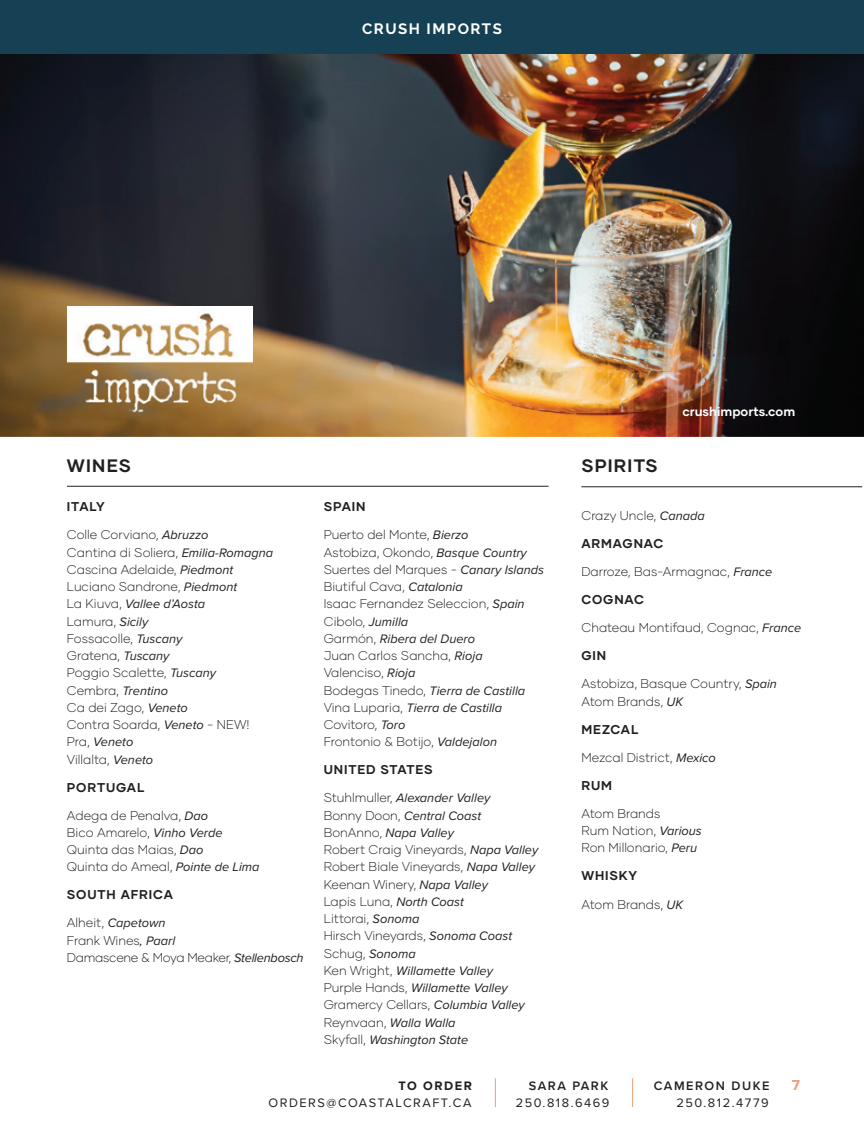
<style>
.page{position:relative;width:864px;height:1134px;background:#fff}
.page>*{position:absolute;margin:0;border:0;box-sizing:border-box;transform-origin:0 0}
.t1{font:700 18px "Gilmer";letter-spacing:.07em;color:#231f20}
.t2{font:700 15px "Raleway";letter-spacing:.1em;color:#fff}
.t3{font:700 15px "Proxima Nova";color:#eaa07c}
.t4{font:300 12.75px/17.2px "Gilmer";color:#231f20}
.t5{font:italic 12.75px/17.2px "Proxima Nova";color:#231f20}
.t6{font:300 12.75px/17.2px "Gilmer";letter-spacing:-.02em;color:#231f20}
.t7{font:700 12.75px "Gilmer";letter-spacing:.07em;color:#231f20}
.t8{font:12.75px "Proxima Nova";letter-spacing:.12em;color:#231f20}
.t9{font:600 12.75px "Proxima Nova";letter-spacing:.12em;color:#231f20}
.t10{font:700 12.75px "Gilmer";color:#fff}
.t11{font:700 12.75px "Proxima Nova";letter-spacing:.12em;color:#231f20}
.s1{font-family:"Proxima Nova";font-weight:400;font-style:italic}
.s2{font-family:"Gilmer";font-weight:300;font-style:normal}
.s3{font-weight:700}
</style>
<div class="page">
<svg style="left:632px;top:1078px;width:1px;height:29px"></svg>
<svg style="left:495px;top:1078px;width:1px;height:29px"></svg>
<hr style="left:67px;top:486px;width:482px;height:1px;background:#231f20">
<img style="left:0;top:54px;width:864px;height:383px">
<div style="left:0;top:0;width:864px;height:54px;background:#164154"></div>
<hr style="left:581px;top:487px;width:281px;height:1px;background:#231f20">
<img style="left:67px;top:306px;width:186px;height:110px">
<p class="t2" style="left:362px;top:20px;width:141px">CRUSH IMPORTS</p>
<h1 class="t1" style="left:67px;top:455px;width:65px">WINES</h1>
<p class="t7" style="left:67px;top:499px;width:39px">ITALY</p>
<p class="t4" style="left:67px;top:526px;width:208px">Colle Corviano, <span class="s1">Abruzzo<br></span>Cantina di Soliera, <span class="s1">Emilia-Romagna<br></span>Cascina Adelaide, <span class="s1">Piedmont<br></span>Luciano Sandrone, <span class="s1">Piedmont</span></p>
<p class="t5" style="left:67px;top:595px;width:140px"><span class="s2">La Kiuva,</span> Vallee d’Aosta</p>
<p class="t4" style="left:67px;top:612px;width:151px">Lamura, <span class="s1">Sicily<br></span>Fossacolle, <span class="s1">Tuscany<br></span>Gratena, <span class="s1">Tuscany<br></span>Poggio Scalette, <span class="s1">Tuscany</span></p>
<p class="t5" style="left:67px;top:681px;width:103px"><span class="s2">Cembra,</span> Trentino</p>
<p class="t4" style="left:67px;top:699px;width:184px">Ca dei Zago, <span class="s1">Veneto<br></span>Contra Soarda, <span class="s1">Veneto</span> - NEW!</p>
<p class="t5" style="left:67px;top:733px;width:68px"><span class="s2">Pra,</span> Veneto</p>
<p class="t4" style="left:67px;top:750px;width:88px">Villalta, <span class="s1">Veneto</span></p>
<p class="t4" style="left:67px;top:773px;width:143px;line-height:28px"><span class="s3">PORTUGAL<br></span>Adega de Penalva, <span class="s1">Dao</span></p>
<p class="t4" style="left:67px;top:824px;width:194px">Bico Amarelo, <span class="s1">Vinho Verde<br></span>Quinta das Maias, <span class="s1">Dao<br></span>Quinta do Ameal, <span class="s1">Pointe de Lima</span></p>
<p class="t7" style="left:67px;top:887px;width:107px">SOUTH AFRICA</p>
<p class="t5" style="left:67px;top:914px;width:100px"><span class="s2">Alheit,</span> Capetown</p>
<p class="t6" style="left:67px;top:932px;width:238px">Frank Wines<span class="s1">, Paarl<br></span>Damascene &amp; Moya Meaker, <span class="s1">Stellenbosch</span></p>
<p class="t7" style="left:324px;top:499px;width:43px">SPAIN</p>
<p class="t4" style="left:324px;top:526px;width:222px">Puerto del Monte, <span class="s1">Bierzo<br></span>Astobiza, Okondo, <span class="s1">Basque Country<br></span>Suertes del Marques - <span class="s1">Canary Islands<br></span>Biutiful Cava, <span class="s1">Catalonia<br></span>Isaac Fernandez Seleccion, <span class="s1">Spain<br></span>Cibolo, <span class="s1">Jumilla</span></p>
<p class="t5" style="left:324px;top:629px;width:153px"><span class="s2">Garmón,</span> Ribera del Duero</p>
<p class="t4" style="left:324px;top:647px;width:160px">Juan Carlos Sancha, <span class="s1">Rioja<br></span>Valenciso, <span class="s1">Rioja</span></p>
<p class="t5" style="left:324px;top:681px;width:203px"><span class="s2">Bodegas Tinedo,</span> Tierra de Castilla<br><span class="s2">Vina Luparia,</span> Tierra de Castilla</p>
<p class="t4" style="left:324px;top:716px;width:175px">Covitoro, <span class="s1">Toro<br></span>Frontonio &amp; Botijo, <span class="s1">Valdejalon</span></p>
<p class="t7" style="left:324px;top:762px;width:110px">UNITED STATES</p>
<p class="t5" style="left:324px;top:789px;width:168px"><span class="s2">Stuhlmuller,</span> Alexander Valley<br><span class="s2">Bonny Doon,</span> Central Coast<br><span class="s2">BonAnno,</span> Napa Valley</p>
<p class="t4" style="left:324px;top:841px;width:216px">Robert Craig Vineyards, <span class="s1">Napa Valley<br></span>Robert Biale Vineyards, <span class="s1">Napa Valley<br></span>Keenan Winery, <span class="s1">Napa Valley<br></span>Lapis Luna, <span class="s1">North Coast<br></span>Littorai, <span class="s1">Sonoma<br></span>Hirsch Vineyards, <span class="s1">Sonoma Coast<br></span>Schug, <span class="s1">Sonoma</span></p>
<p class="t5" style="left:324px;top:961px;width:186px"><span class="s2">Ken Wright,</span> Willamette Valley<br><span class="s2">Purple Hands,</span> Willamette Valley</p>
<p class="t4" style="left:324px;top:996px;width:203px">Gramercy Cellars, <span class="s1">Columbia Valley</span></p>
<p class="t5" style="left:324px;top:1013px;width:146px"><span class="s2">Reynvaan,</span> Walla Walla<br><span class="s2">Skyfall,</span> Washington State</p>
<p class="t10" style="left:682px;top:403px;width:114px">crushimports.com</p>
<h1 class="t1" style="left:581px;top:455px;width:78px">SPIRITS</h1>
<p class="t4" style="left:581px;top:507px;width:125px">Crazy Uncle, <span class="s1">Canada</span></p>
<p class="t4" style="left:581px;top:530px;width:192px;line-height:28px"><span class="s3">ARMAGNAC<br></span>Darroze, Bas-Armagnac, <span class="s1">France</span></p>
<p class="t7" style="left:581px;top:592px;width:64px">COGNAC</p>
<p class="t4" style="left:581px;top:614px;width:221px;line-height:28px">Chateau Montifaud, Cognac, <span class="s1">France<br></span><span class="s3">GIN<br></span>Astobiza, Basque Country, <span class="s1">Spain</span></p>
<p class="t4" style="left:581px;top:687px;width:103px;line-height:28px">Atom Brands, <span class="s1">UK<br></span><span class="s3">MEZCAL</span></p>
<p class="t4" style="left:581px;top:749px;width:136px">Mezcal District, <span class="s1">Mexico</span></p>
<p class="t7" style="left:581px;top:777px;width:32px">RUM</p>
<p class="t4" style="left:581px;top:805px;width:122px">Atom Brands<br>Rum Nation, <span class="s1">Various<br></span>Ron Millonario, <span class="s1">Peru</span></p>
<p class="t7" style="left:581px;top:868px;width:57px">WHISKY</p>
<p class="t4" style="left:581px;top:895px;width:103px">Atom Brands, <span class="s1">UK</span></p>
<p class="t11" style="left:398px;top:1078px;width:75px">TO ORDER</p>
<p class="t9" style="left:529px;top:1076px;width:81px">SARA PARK</p>
<p class="t9" style="left:654px;top:1076px;width:117px">CAMERON DUKE</p>
<p class="t3" style="left:792px;top:1076px;width:10px">7</p>
<p class="t8" style="left:269px;top:1093px;width:204px">ORDERS@COASTALCRAFT.CA</p>
<p class="t8" style="left:516px;top:1093px;width:95px">250.818.6469</p>
<p class="t8" style="left:677px;top:1093px;width:94px">250.812.4779</p>
</div>
